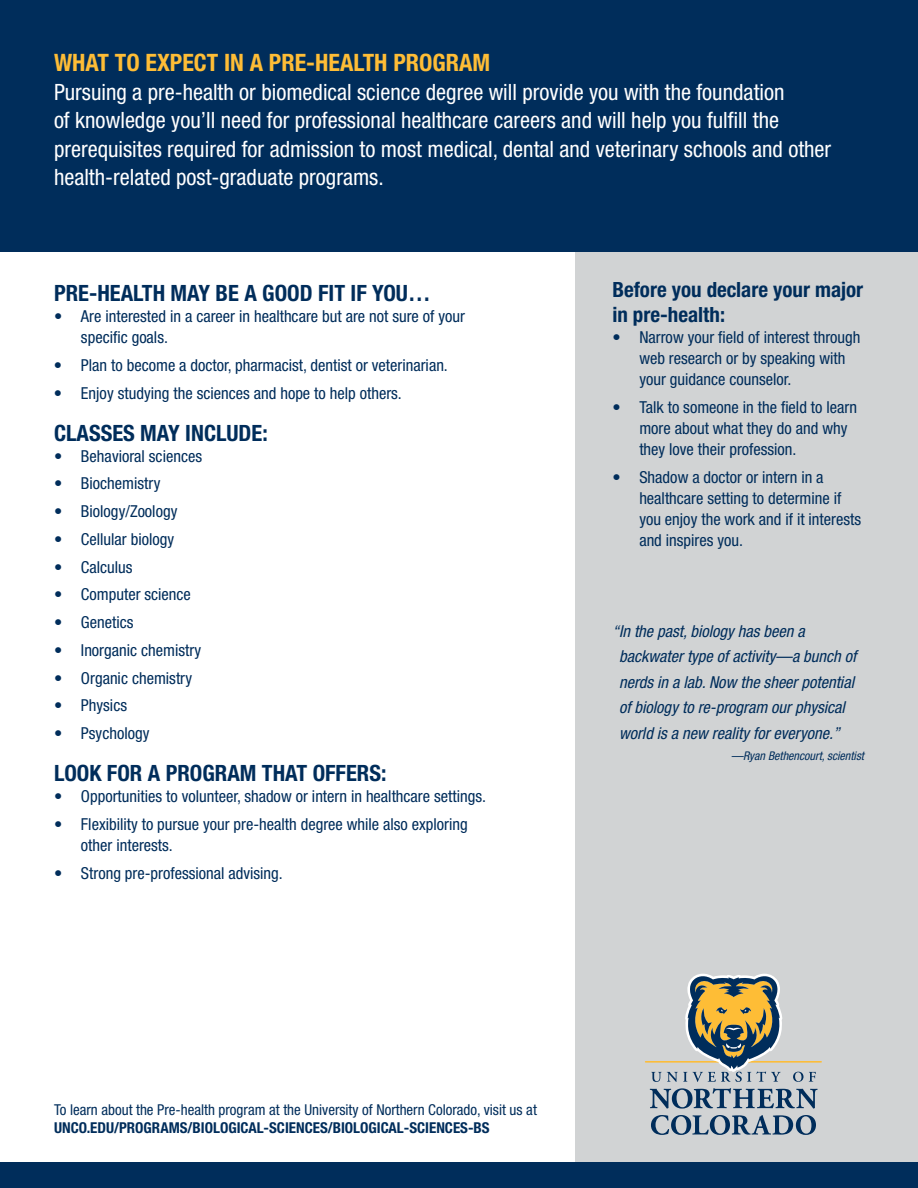
<style>
.page{position:relative;width:918px;height:1188px;background:#fff}
.page>*{position:absolute;margin:0;border:0;box-sizing:border-box;transform-origin:0 0}
.t1{font:700 condensed 24px "Helvetica Neue LT Std";color:#febd36}
.t2{font:condensed 22.5px/28.5px "Helvetica Neue LT Std";color:#fff}
.t3{font:700 condensed 22.5px "Helvetica Neue LT Std";color:#002d5b}
.t4{font:700 condensed 21px/25.2px "Helvetica Neue LT Std";color:#002d5b}
.t5{font:condensed 16.5px/21px "Helvetica Neue LT Std";color:#002d5b}
.t6{font:italic condensed 16.5px/25.5px "Helvetica Neue LT Std";color:#002d5b}
.t7{font:condensed 15px "Helvetica Neue LT Std";color:#002d5b}
.t8{font:700 condensed 15px "Helvetica Neue LT Std";color:#002d5b}
.t9{font:italic condensed 12px "Helvetica Neue LT Std";color:#002d5b}
</style>
<div class="page">
<div style="left:576px;top:185px;width:342px;height:997px;background:#d1d3d4"></div>
<div style="left:0;top:0;width:918px;height:252px;background:#002d5b"></div>
<div style="left:0;top:1162px;width:918px;height:26px;background:#002d5b"></div>
<hr style="left:645px;top:1061px;width:177px;height:2px;background:#febd36">
<svg style="left:650px;top:1088px;width:168px;height:21px"></svg>
<svg style="left:793px;top:1072px;width:23px;height:10px"></svg>
<svg style="left:651px;top:1115px;width:165px;height:20px"></svg>
<svg style="left:651px;top:974px;width:133px;height:108px"></svg>
<h1 class="t1" style="left:54px;top:48px;width:438px">WHAT TO EXPECT IN A PRE-HEALTH PROGRAM</h1>
<p class="t2" style="left:54px;top:77px;width:779px">Pursuing a pre-health or biomedical science degree will provide you with the foundation<br>of knowledge you’ll need for professional healthcare careers and will help you fulfill the prerequisites required for admission to most medical, dental and veterinary schools and other health-related post-graduate programs.</p>
<h2 class="t3" style="left:54px;top:279px;width:378px">PRE-HEALTH MAY BE A GOOD FIT IF YOU…</h2>
<p class="t5" style="left:81px;top:306px;width:386px;text-indent:-27px">• Are interested in a career in healthcare but are not sure of your specific goals.</p>
<p class="t5" style="left:54px;top:354px;width:395px">• Plan to become a doctor, pharmacist, dentist or veterinarian.</p>
<p class="t5" style="left:54px;top:382px;width:349px">• Enjoy studying the sciences and hope to help others.</p>
<h2 class="t3" style="left:54px;top:419px;width:215px">CLASSES MAY INCLUDE:</h2>
<p class="t5" style="left:54px;top:445px;width:150px">• Behavioral sciences</p>
<p class="t5" style="left:54px;top:473px;width:108px">• Biochemistry</p>
<p class="t5" style="left:54px;top:501px;width:125px">• Biology/Zoology</p>
<p class="t5" style="left:54px;top:528px;width:122px">• Cellular biology</p>
<p class="t5" style="left:54px;top:556px;width:80px">• Calculus</p>
<p class="t5" style="left:54px;top:584px;width:138px">• Computer science</p>
<p class="t5" style="left:54px;top:612px;width:81px">• Genetics</p>
<p class="t5" style="left:54px;top:639px;width:149px">• Inorganic chemistry</p>
<p class="t5" style="left:54px;top:667px;width:140px">• Organic chemistry</p>
<p class="t5" style="left:54px;top:695px;width:75px">• Physics</p>
<p class="t5" style="left:54px;top:723px;width:97px">• Psychology</p>
<h2 class="t3" style="left:54px;top:759px;width:334px">LOOK FOR A PROGRAM THAT OFFERS:</h2>
<p class="t5" style="left:54px;top:786px;width:434px">• Opportunities to volunteer, shadow or intern in healthcare settings.</p>
<p class="t5" style="left:81px;top:813px;width:388px;text-indent:-27px">• Flexibility to pursue your pre-health degree while also exploring other interests.</p>
<p class="t5" style="left:54px;top:862px;width:230px">• Strong pre-professional advising.</p>
<p class="t4" style="left:612px;top:277px;width:252px">Before you declare your major in pre-health:</p>
<p class="t5" style="left:639px;top:327px;width:223px;text-indent:-27px">• Narrow your field of interest through web research or by speaking with your guidance counselor.</p>
<p class="t5" style="left:639px;top:397px;width:219px;text-indent:-27px">• Talk to someone in the field to learn more about what they do and why they love their profession.</p>
<p class="t5" style="left:639px;top:466px;width:223px;text-indent:-27px">• Shadow a doctor or intern in a healthcare setting to determine if you enjoy the work and if it interests and inspires you.</p>
<p class="t6" style="left:619px;top:619px;width:239px;text-indent:-7px">“In the past, biology has been a backwater type of activity—a bunch of nerds in a lab. Now the sheer potential of biology to re-program our physical world is a new reality for everyone.”</p>
<p class="t9" style="left:731px;top:749px;width:134px">—Ryan Bethencourt, scientist</p>
<p class="t7" style="left:54px;top:1101px;width:484px">To learn about the Pre-health program at the University of Northern Colorado, visit us at</p>
<p class="t8" style="left:54px;top:1119px;width:437px">UNCO.EDU/PROGRAMS/BIOLOGICAL-SCIENCES/BIOLOGICAL-SCIENCES-BS</p>
</div>
